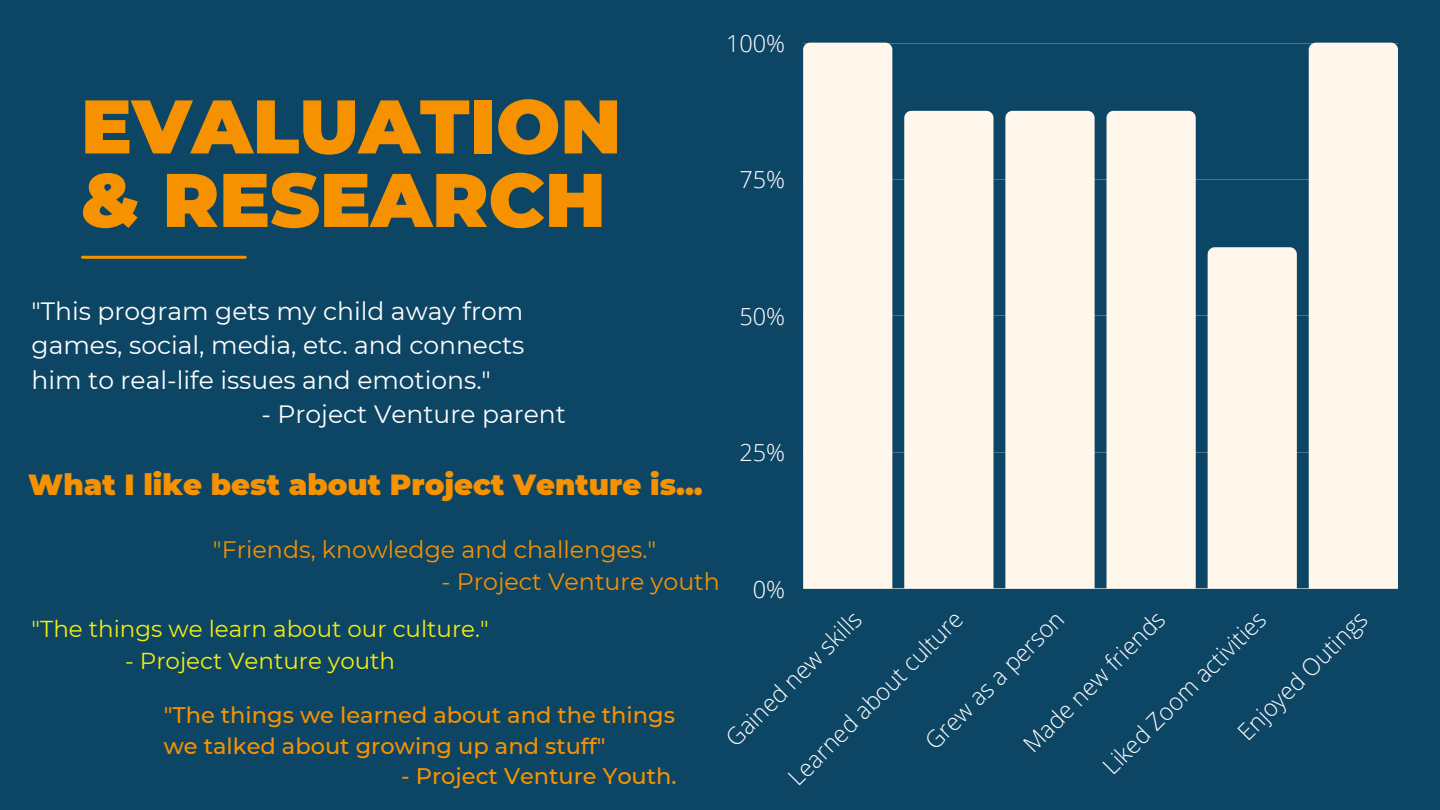
<style>
.page{position:relative;width:1440px;height:810px;background:#0d4564}
.page>*{position:absolute;margin:0;border:0;box-sizing:border-box;transform-origin:0 0}
.t1{font:900 75.8px/73.5px "Montserrat";color:#f69200}
.t2{font:900 29.1px "Montserrat";color:#f69200}
.t3{font:25px/34.5px "Montserrat";color:#fff;text-align:justify}
.t4{font:23.7px "Montserrat";color:#f69200}
.t5{font:300 23.5px "Open Sans";color:#fff}
.t6{font:23px "Montserrat";color:#f4ed10}
.t7{font:500 22.5px/30.8px "Montserrat";color:#f69200}
</style>
<div class="page">
<hr style="left:803px;top:43px;width:595px;height:1px;background:#fff">
<hr style="left:803px;top:179px;width:595px;height:1px;background:#fff">
<hr style="left:803px;top:315px;width:595px;height:1px;background:#fff">
<hr style="left:803px;top:452px;width:595px;height:1px;background:#fff">
<hr style="left:803px;top:588px;width:595px;height:1px;background:#fff">
<div style="left:803px;top:43px;width:89px;height:546px;background:#fff7eb"></div>
<div style="left:904px;top:111px;width:89px;height:478px;background:#fff7eb"></div>
<svg style="left:1005px;top:111px;width:90px;height:478px;background:#f4efe5"></svg>
<div style="left:1107px;top:111px;width:89px;height:478px;background:#fff7eb"></div>
<div style="left:1208px;top:247px;width:89px;height:342px;background:#fff7eb"></div>
<div style="left:1309px;top:43px;width:89px;height:546px;background:#fff7eb"></div>
<hr style="left:83px;top:256px;width:162px;height:3px;background:#f69200">
<p class="t1" style="left:81px;top:90px;width:542px">EVALUATION &amp; RESEARCH</p>
<p class="t5" style="left:726px;top:27px;width:61px">100%</p>
<p class="t5" style="left:739px;top:163px;width:47px">75%</p>
<p class="t3" style="left:32px;top:294px;width:494px">"This program gets my child away from games, social, media, etc. and connects him to real-life issues and emotions."</p>
<p class="t3" style="left:262px;top:397px;width:306px">- Project Venture parent</p>
<p class="t2" style="left:28px;top:466px;width:676px">What I like best about Project Venture is...</p>
<p class="t4" style="left:213px;top:535px;width:445px">"Friends, knowledge and challenges."</p>
<p class="t4" style="left:441px;top:568px;width:280px">- Project Venture youth</p>
<p class="t5" style="left:739px;top:300px;width:47px">50%</p>
<p class="t5" style="left:739px;top:436px;width:47px">25%</p>
<p class="t5" style="left:753px;top:573px;width:34px">0%</p>
<p class="t6" style="left:32px;top:615px;width:459px">"The things we learn about our culture."</p>
<p class="t6" style="left:125px;top:646px;width:272px">- Project Venture youth</p>
<p class="t7" style="left:164px;top:699px;width:513px">"The things we learned about and the things we talked about growing up and stuff"</p>
<p class="t7" style="left:401px;top:761px;width:277px">- Project Venture Youth.</p>
<p class="t5" style="left:718px;top:731px;width:182px;rotate:-45deg">Gained new skills</p>
<p class="t5" style="left:1016px;top:736px;width:190px;rotate:-45deg">Made new friends</p>
<p class="t5" style="left:1230px;top:724px;width:173px;rotate:-45deg">Enjoyed Outings</p>
<p class="t5" style="left:1095px;top:758px;width:221px;rotate:-45deg">Liked Zoom activities</p>
<p class="t5" style="left:781px;top:769px;width:237px;rotate:-45deg">Learned about culture</p>
<p class="t5" style="left:918px;top:734px;width:186px;rotate:-45deg">Grew as a person</p>
</div>
